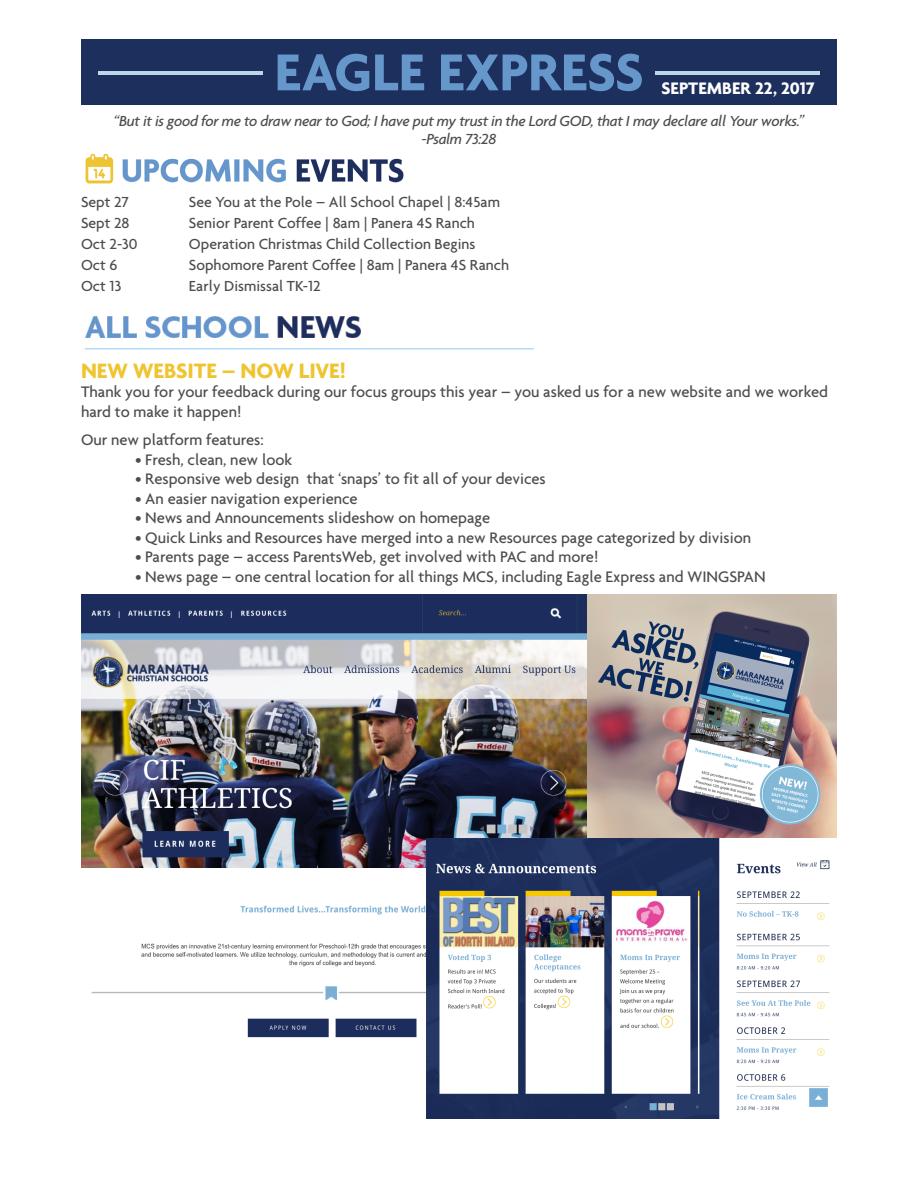
<style>
.page{position:relative;width:918px;height:1188px;background:#fff}
.page>*{position:absolute;margin:0;border:0;box-sizing:border-box;transform-origin:0 0}
.t1{font:700 56.1px "Agenda";color:#6597cb}
.t2{font:700 22.5px "Agenda";color:#efc42f}
.t3{font:700 18px "Agenda";color:#fff}
.t4{font:500 16.5px/19.5px "Agenda";color:#4d4d4f}
.t5{font:500 15.75px "Agenda";color:#4d4d4f}
.t6{font:italic 500 15.75px/18.9px "Agenda";letter-spacing:-.02em;color:#4d4d4f;text-align:center}
</style>
<div class="page">
<div style="left:81px;top:39px;width:756px;height:66px;background:#1d2f5d"></div>
<hr style="left:98px;top:72px;width:164px;height:3px;background:#bbd8ea">
<hr style="left:655px;top:72px;width:164px;height:3px;background:#bbd8ea">
<img style="left:85px;top:154px;width:319px;height:30px">
<img style="left:84px;top:316px;width:450px;height:34px">
<img style="left:587px;top:594px;width:250px;height:245px">
<img style="left:81px;top:594px;width:505px;height:444px">
<img style="left:426px;top:839px;width:404px;height:279px">
<h1 class="t1" style="left:275px;top:38px;width:370px">EAGLE EXPRESS</h1>
<p class="t6" style="left:114px;top:111px;width:692px">“But it is good for me to draw near to God; I have put my trust in the Lord GOD, that I may declare all Your works.” -Psalm 73:28</p>
<p class="t3" style="left:662px;top:77px;width:155px">SEPTEMBER 22, 2017</p>
<p class="t5" style="left:81px;top:192px;width:49px">Sept 27</p>
<p class="t5" style="left:189px;top:192px;width:313px">See You at the Pole – All School Chapel | 8:45am</p>
<p class="t5" style="left:81px;top:213px;width:50px">Sept 28</p>
<p class="t5" style="left:189px;top:213px;width:287px">Senior Parent Coffee | 8am | Panera 4S Ranch</p>
<p class="t5" style="left:81px;top:234px;width:58px">Oct 2-30</p>
<p class="t5" style="left:189px;top:234px;width:288px">Operation Christmas Child Collection Begins</p>
<p class="t5" style="left:81px;top:255px;width:38px">Oct 6</p>
<p class="t5" style="left:189px;top:255px;width:322px">Sophomore Parent Coffee | 8am | Panera 4S Ranch</p>
<p class="t5" style="left:81px;top:276px;width:42px">Oct 13</p>
<p class="t5" style="left:189px;top:276px;width:133px">Early Dismissal TK-12</p>
<h2 class="t2" style="left:81px;top:357px;width:266px">NEW WEBSITE – NOW LIVE!</h2>
<p class="t4" style="left:81px;top:382px;width:748px">Thank you for your feedback during our focus groups this year – you asked us for a new website and we worked hard to make it happen!</p>
<p class="t4" style="left:81px;top:430px;width:184px">Our new platform features:</p>
<p class="t4" style="left:135px;top:449px;width:159px">• Fresh, clean, new look</p>
<p class="t4" style="left:135px;top:469px;width:412px">• Responsive web design that ‘snaps’ to fit all of your devices</p>
<p class="t4" style="left:135px;top:488px;width:224px">• An easier navigation experience</p>
<p class="t4" style="left:135px;top:508px;width:357px">• News and Announcements slideshow on homepage</p>
<p class="t4" style="left:135px;top:527px;width:618px">• Quick Links and Resources have merged into a new Resources page categorized by division</p>
<p class="t4" style="left:135px;top:547px;width:465px">• Parents page – access ParentsWeb, get involved with PAC and more!</p>
<p class="t4" style="left:135px;top:566px;width:632px">• News page – one central location for all things MCS, including Eagle Express and WINGSPAN</p>
</div>
